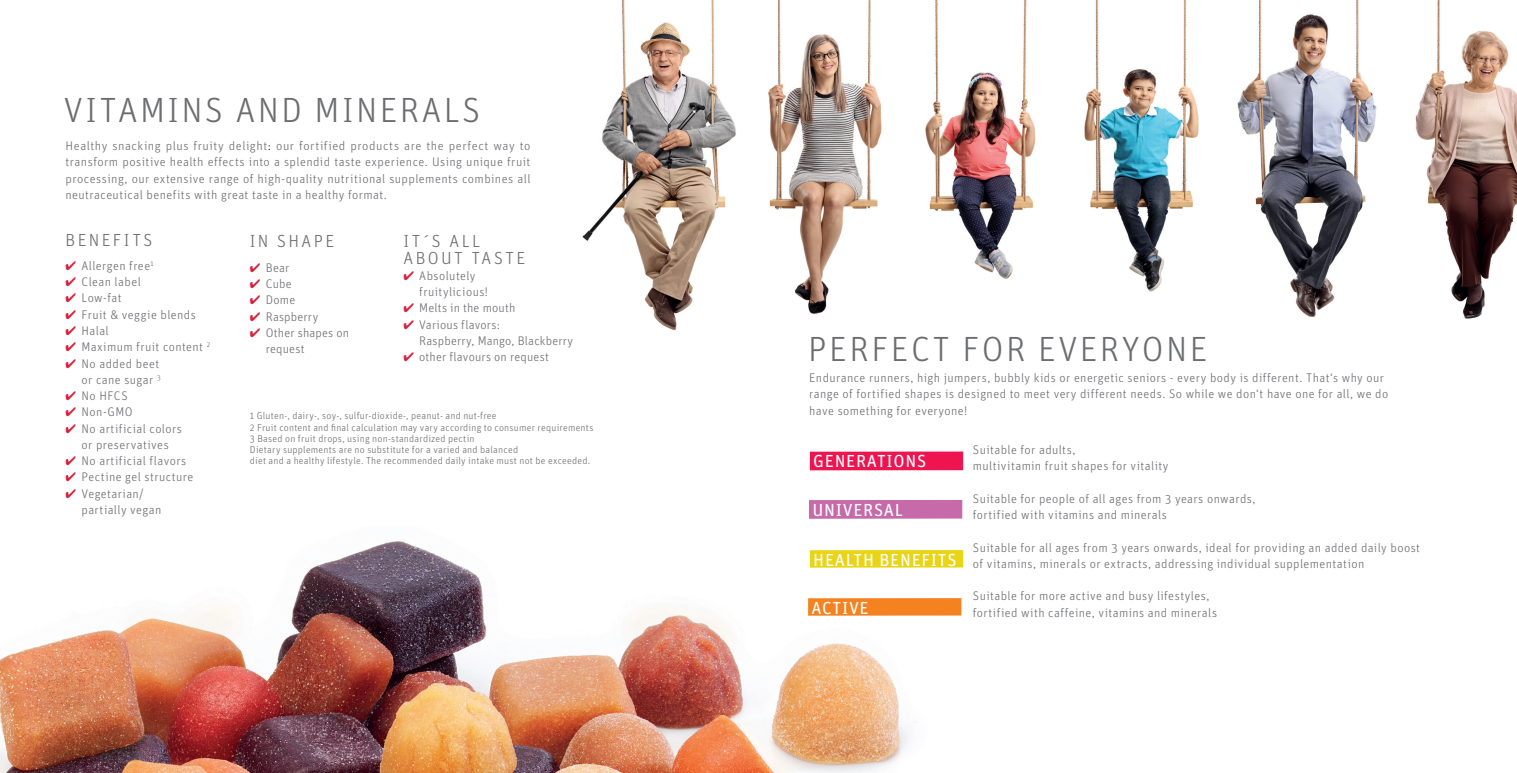
<style>
.page{position:relative;width:1517px;height:773px;background:#fff}
.page>*{position:absolute;margin:0;border:0;box-sizing:border-box;transform-origin:0 0}
.head{font:300 35px "Unit OT";letter-spacing:.07em;color:#6c6d70}
.t1{font:17.5px "Unit Pro";letter-spacing:.04em;color:#fff}
.Subline{font:300 17.5px "Unit OT";letter-spacing:.135em;color:#6c6d70}
.Copy{font:300 12.5px/16.2px "Unit OT";letter-spacing:.03em;color:#6c6d70}
.Copy_Abs_nach_2_3{font:300 12.5px/16.2px "Unit OT";letter-spacing:.03em;color:#6c6d70}
.Copy-2{font:300 12.5px "Unit OT";letter-spacing:.01em;color:#6c6d70}
.t2{font:300 10px "Unit OT";letter-spacing:.02em;color:#6c6d70}
.s1{color:#231f20}
.s2{color:#da1f3c}
</style>
<div class="page">
<img style="left:0;top:541px;width:964px;height:231px">
<img style="left:582px;top:0;width:935px;height:331px">
<div style="left:810px;top:451px;width:153px;height:19px;background:#ed1450"></div>
<div style="left:809px;top:500px;width:153px;height:18px;background:#c66aaa"></div>
<div style="left:810px;top:550px;width:153px;height:17px;background:#e9d416"></div>
<div style="left:808px;top:598px;width:153px;height:17px;background:#f58220"></div>
<p class="head" style="left:64px;top:89px;width:418px">VITAMINS AND MINERALS</p>
<p class="Copy" style="left:66px;top:137px;width:466px;text-align:justify">Healthy snacking plus fruity delight<span class="s1">:</span> our fortified products are the perfect way to transform positive health effects into a splendid taste experience. Using unique fruit processing, our extensive range of high-quality nutritional supplements combines all neutraceutical benefits with great taste in a healthy format.</p>
<p class="Subline" style="left:66px;top:229px;width:88px">BENEFITS</p>
<p class="Copy" style="left:66px;top:257px;width:90px"><span class="s2">✔</span> Allergen free<sup>1</sup></p>
<p class="Copy" style="left:66px;top:274px;width:77px"><span class="s2">✔</span> Clean label</p>
<p class="Copy" style="left:66px;top:290px;width:58px"><span class="s2">✔</span> Low-fat</p>
<p class="Copy" style="left:66px;top:306px;width:132px"><span class="s2">✔</span> Fruit &amp; veggie blends</p>
<p class="Copy" style="left:66px;top:322px;width:45px"><span class="s2">✔</span> Halal</p>
<p class="Copy" style="left:66px;top:339px;width:146px"><span class="s2">✔</span> Maximum fruit content <sup>2</sup></p>
<p class="Copy" style="left:66px;top:355px;width:95px"><span class="s2">✔</span> No added beet</p>
<p class="Copy" style="left:82px;top:371px;width:81px">or cane sugar <sup>3</sup></p>
<p class="Copy" style="left:66px;top:387px;width:64px"><span class="s2">✔</span> No HFCS</p>
<p class="Copy" style="left:66px;top:404px;width:68px"><span class="s2">✔</span> Non-GMO</p>
<p class="Copy" style="left:66px;top:420px;width:118px"><span class="s2">✔</span> No artificial colors</p>
<p class="Copy" style="left:82px;top:436px;width:89px">or preservatives</p>
<p class="Copy" style="left:66px;top:452px;width:122px"><span class="s2">✔</span> No artificial flavors</p>
<p class="Copy" style="left:66px;top:469px;width:129px"><span class="s2">✔</span> Pectine gel structure</p>
<p class="Copy" style="left:66px;top:485px;width:80px"><span class="s2">✔</span> Vegetarian/</p>
<p class="Copy" style="left:82px;top:501px;width:81px">partially vegan</p>
<p class="Subline" style="left:250px;top:231px;width:86px">IN SHAPE</p>
<p class="Copy" style="left:250px;top:259px;width:41px"><span class="s2">✔</span> Bear</p>
<p class="Copy" style="left:250px;top:275px;width:43px"><span class="s2">✔</span> Cube</p>
<p class="Copy" style="left:250px;top:292px;width:47px"><span class="s2">✔</span> Dome</p>
<p class="Copy" style="left:250px;top:308px;width:70px"><span class="s2">✔</span> Raspberry</p>
<p class="Copy" style="left:266px;top:324px;width:85px;text-indent:-16px"><span class="s2">✔</span> Other shapes on request</p>
<p class="Subline" style="left:403px;top:231px;width:78px">IT´S ALL</p>
<p class="Subline" style="left:403px;top:247px;width:124px">ABOUT TASTE</p>
<p class="Copy" style="left:419px;top:267px;width:70px;text-indent:-16px"><span class="s2">✔</span> Absolutely fruitylicious!</p>
<p class="Copy-2" style="left:403px;top:300px;width:114px"><span class="s2">✔</span> Melts in the mouth</p>
<p class="Copy" style="left:419px;top:316px;width:155px;text-indent:-16px"><span class="s2">✔</span> Various flavors:<br>Raspberry, Mango, Blackberry</p>
<p class="Copy" style="left:403px;top:349px;width:147px"><span class="s2">✔</span> other flavours on request</p>
<p class="t2" style="left:250px;top:410px;width:248px">1 Gluten-, dairy-, soy-, sulfur-dioxide-, peanut- and nut-free</p>
<p class="t2" style="left:250px;top:421px;width:345px">2 Fruit content and final calculation may vary according to consumer requirements</p>
<p class="t2" style="left:250px;top:432px;width:226px">3 Based on fruit drops, using non-standardized pectin</p>
<p class="t2" style="left:250px;top:443px;width:270px">Dietary supplements are no substitute for a varied and balanced</p>
<p class="t2" style="left:250px;top:455px;width:342px">diet and a healthy lifestyle. The recommended daily intake must not be exceeded.</p>
<p class="head" style="left:808px;top:328px;width:401px">PERFECT FOR EVERYONE</p>
<p class="Copy_Abs_nach_2_3" style="left:809px;top:370px;width:580px">Endurance runners, high jumpers, bubbly kids or energetic seniors - every body is different. That‘s why our range of fortified shapes is designed to meet very different needs. So while we don‘t have one for all, we do have something for everyone!</p>
<p class="Copy_Abs_nach_2_3" style="left:973px;top:441px;width:104px">Suitable for adults,</p>
<p class="Copy_Abs_nach_2_3" style="left:973px;top:458px;width:197px">multivitamin fruit shapes for vitality</p>
<p class="Copy_Abs_nach_2_3" style="left:973px;top:490px;width:284px">Suitable for people of all ages from 3 years onwards,</p>
<p class="Copy_Abs_nach_2_3" style="left:973px;top:506px;width:196px">fortified with vitamins and minerals</p>
<p class="Copy_Abs_nach_2_3" style="left:973px;top:539px;width:449px">Suitable for all ages from 3 years onwards, ideal for providing an added daily boost of vitamins, minerals or extracts, addressing individual supplementation</p>
<p class="Copy_Abs_nach_2_3" style="left:973px;top:588px;width:238px">Suitable for more active and busy lifestyles,</p>
<p class="Copy_Abs_nach_2_3" style="left:973px;top:604px;width:246px">fortified with caffeine, vitamins and minerals</p>
<p class="t1" style="left:813px;top:449px;width:115px">GENERATIONS</p>
<p class="t1" style="left:812px;top:497px;width:92px">UNIVERSAL</p>
<p class="t1" style="left:813px;top:547px;width:145px">HEALTH BENEFITS</p>
<p class="t1" style="left:811px;top:595px;width:59px">ACTIVE</p>
</div>
